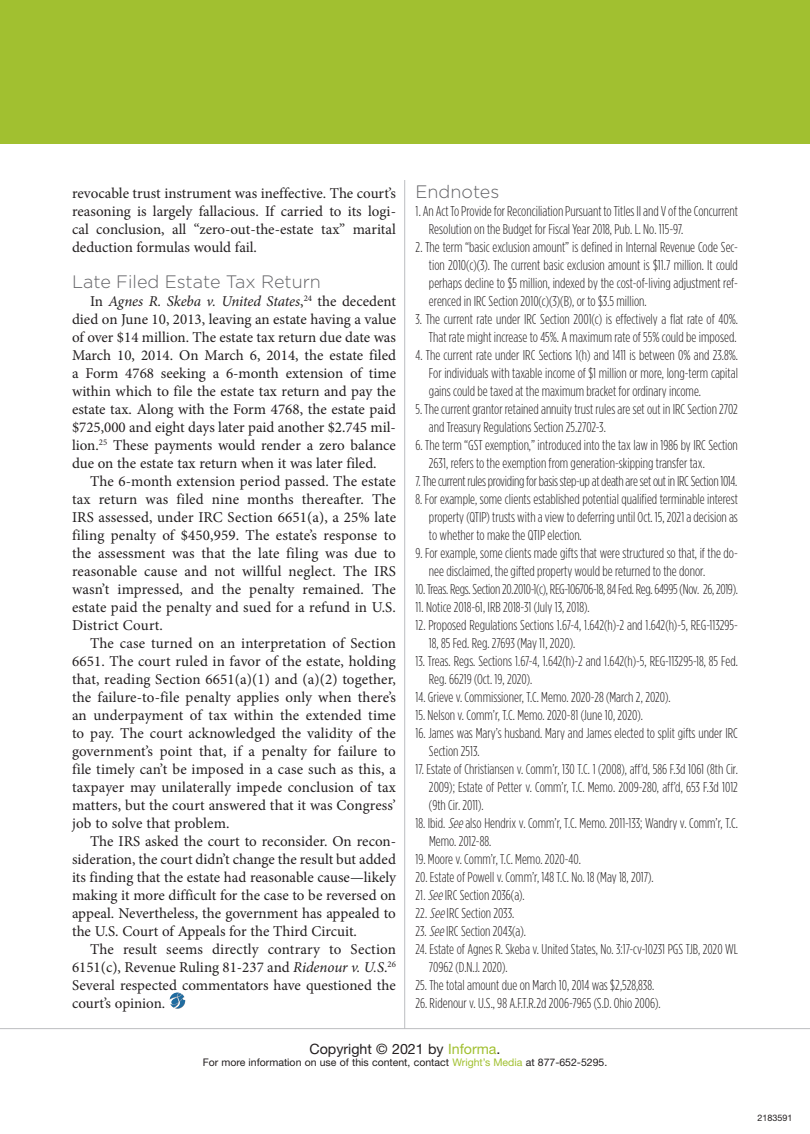
<style>
.page{position:relative;width:810px;height:1134px;background:#fff}
.page>*{position:absolute;margin:0;border:0;box-sizing:border-box;transform-origin:0 0}
.t1{font:300 18px "Gotham";color:#636366}
.t2{font:15px/18px "Minion Pro";color:#231f20;text-align:justify}
.t3{font:300 14.25px/18px "Gotham Condensed";color:#231f20}
.t4{font:300 14.25px "Gotham Condensed";letter-spacing:-.02em;color:#231f20}
.t5{font:14.25px "Helvetica Neue";color:#231f20}
.t6{font:10.5px "Helvetica Neue";color:#231f20}
.t7{font:9px "Helvetica Neue";color:#231f20}
.s1{font-style:italic}
.s2{color:#a1c030}
</style>
<div class="page">
<div style="left:0;top:0;width:810px;height:144px;background:#a1c030"></div>
<hr style="left:0;top:1028px;width:810px;height:1px;background:#bcbdc0">
<hr style="left:404px;top:180px;width:1px;height:849px;background:#bcbdc0">
<img style="left:169px;top:992px;width:17px;height:17px">
<p class="t1" style="left:416px;top:182px;width:85px">Endnotes</p>
<p class="t3" style="left:429px;top:202px;width:310px;text-indent:-13px">1. An Act To Provide for Reconciliation Pursuant to Titles II and V of the Concurrent<br>Resolution on the Budget for Fiscal Year 2018, Pub. L. No. 115-97.</p>
<p class="t3" style="left:429px;top:238px;width:310px;text-align:justify;text-indent:-13px">2. The term “basic exclusion amount” is defined in Internal Revenue Code Sec&shy;tion 2010(c)(3). The current basic exclusion amount is $11.7 million. It could perhaps decline to $5 million, indexed by the cost-of-living adjustment ref&shy;erenced in IRC Section 2010(c)(3)(B), or to $3.5 million.</p>
<p class="t3" style="left:416px;top:310px;width:324px;text-align:right">3. The current rate under IRC Section 2001(c) is effectively a flat rate of 40%.<br>That rate might increase to 45%. A maximum rate of 55% could be imposed.</p>
<p class="t3" style="left:429px;top:346px;width:310px;text-align:justify;text-indent:-13px">4. The current rate under IRC Sections 1(h) and 1411 is between 0% and 23.8%.<br>For individuals with taxable income of $1 million or more, long-term capital gains could be taxed at the maximum bracket for ordinary income.</p>
<p class="t3" style="left:429px;top:400px;width:310px;text-indent:-13px">5. The current grantor retained annuity trust rules are set out in IRC Section 2702 and Treasury Regulations Section 25.2702-3.</p>
<p class="t3" style="left:429px;top:436px;width:310px;text-indent:-13px">6. The term “GST exemption,” introduced into the tax law in 1986 by IRC Section<br>2631, refers to the exemption from generation-skipping transfer tax.</p>
<p class="t4" style="left:416px;top:473px;width:323px">7. The current rules providing for basis step-up at death are set out in IRC Section 1014.</p>
<p class="t3" style="left:429px;top:490px;width:310px;text-align:justify;text-indent:-13px">8. For example, some clients established potential qualified terminable interest property (QTIP) trusts with a view to deferring until Oct. 15, 2021 a decision as to whether to make the QTIP election.</p>
<p class="t3" style="left:429px;top:544px;width:310px;text-indent:-13px">9. For example, some clients made gifts that were structured so that, if the do&shy;nee disclaimed, the gifted property would be returned to the donor.</p>
<p class="t4" style="left:416px;top:581px;width:324px">10. Treas. Regs. Section 20.2010-1(c), REG-106706-18, 84 Fed. Reg. 64995 (Nov. 26, 2019).</p>
<p class="t3" style="left:416px;top:598px;width:176px">11. Notice 2018-61, IRB 2018-31 (July 13, 2018).</p>
<p class="t3" style="left:429px;top:616px;width:310px;text-indent:-13px">12. Proposed Regulations Sections 1.67-4, 1.642(h)-2 and 1.642(h)-5, REG-113295-<br>18, 85 Fed. Reg. 27693 (May 11, 2020).</p>
<p class="t3" style="left:429px;top:652px;width:310px;text-indent:-13px">13. Treas. Regs. Sections 1.67-4, 1.642(h)-2 and 1.642(h)-5, REG-113295-18, 85 Fed.<br>Reg. 66219 (Oct. 19, 2020).</p>
<p class="t3" style="left:416px;top:688px;width:257px">14. Grieve v. Commissioner, T.C. Memo. 2020-28 (March 2, 2020).</p>
<p class="t3" style="left:416px;top:706px;width:229px">15. Nelson v. Comm’r, T.C. Memo. 2020-81 (June 10, 2020).</p>
<p class="t3" style="left:429px;top:724px;width:310px;text-indent:-13px">16. James was Mary’s husband. Mary and James elected to split gifts under IRC<br>Section 2513.</p>
<p class="t3" style="left:429px;top:760px;width:310px;text-align:justify;text-indent:-13px">17. Estate of Christiansen v. Comm’r, 130 T.C. 1 (2008), aff’d, 586 F.3d 1061 (8th Cir.<br>2009); Estate of Petter v. Comm’r, T.C. Memo. 2009-280, aff’d, 653 F.3d 1012 (9th Cir. 2011).</p>
<p class="t3" style="left:429px;top:814px;width:310px;text-indent:-14px">18. Ibid. <span class="s1">See</span>also Hendrix v. Comm’r, T.C. Memo. 2011-133; Wandry v. Comm’r, T.C.<br>Memo. 2012-88.</p>
<p class="t3" style="left:416px;top:850px;width:167px">19. Moore v. Comm’r, T.C. Memo. 2020-40.</p>
<p class="t3" style="left:416px;top:868px;width:240px">20. Estate of Powell v. Comm’r, 148 T.C. No. 18 (May 18, 2017).</p>
<p class="t3" style="left:416px;top:886px;width:111px">21. <span class="s1">See</span>IRC Section 2036(a).</p>
<p class="t3" style="left:415px;top:904px;width:100px">22. <span class="s1">See</span>IRC Section 2033.</p>
<p class="t3" style="left:415px;top:922px;width:112px">23. <span class="s1">See</span>IRC Section 2043(a).</p>
<p class="t3" style="left:429px;top:940px;width:310px;text-indent:-13px">24. Estate of Agnes R. Skeba v. United States, No. 3:17-cv-10231 PGS TJB, 2020 WL<br>70962 (D.N.J. 2020).</p>
<p class="t3" style="left:415px;top:976px;width:240px">25. The total amount due on March 10, 2014 was $2,528,838.</p>
<p class="t3" style="left:415px;top:994px;width:247px">26. Ridenour v. U.S., 98 A.F.T.R.2d 2006-7965 (S.D. Ohio 2006).</p>
<p class="t2" style="left:72px;top:184px;width:325px">revocable trust instrument was ineffective. The court’s reasoning is largely fallacious. If carried to its logi&shy;cal conclusion, all “zero-out-the-estate tax” marital deduction formulas would fail.</p>
<p class="t1" style="left:72px;top:272px;width:250px">Late Filed Estate Tax Return</p>
<p class="t2" style="left:72px;top:292px;width:326px;text-indent:18px">In <span class="s1">Agnes R. Skeba v. United States</span>,<sup>24</sup> the decedent died on June 10, 2013, leaving an estate having a value of over $14 million. The estate tax return due date was March 10, 2014. On March 6, 2014, the estate filed a Form 4768 seeking a 6-month extension of time within which to file the estate tax return and pay the estate tax. Along with the Form 4768, the estate paid $725,000 and eight days later paid another $2.745 mil&shy;lion.<sup>25</sup> These payments would render a zero balance due on the estate tax return when it was later filed.</p>
<p class="t2" style="left:72px;top:472px;width:326px;text-indent:18px">The 6-month extension period passed. The estate tax return was filed nine months thereafter. The IRS assessed, under IRC Section 6651(a), a 25% late filing penalty of $450,959. The estate’s response to the assessment was that the late filing was due to reasonable cause and not willful neglect. The IRS wasn’t impressed, and the penalty remained. The estate paid the penalty and sued for a refund in U.S.<br>District Court.</p>
<p class="t2" style="left:72px;top:634px;width:326px;text-indent:18px">The case turned on an interpretation of Section 6651. The court ruled in favor of the estate, holding that, reading Section 6651(a)(1) and (a)(2) together, the failure-to-file penalty applies only when there’s an underpayment of tax within the extended time to pay. The court acknowledged the validity of the government’s point that, if a penalty for failure to file timely can’t be imposed in a case such as this, a taxpayer may unilaterally impede conclusion of tax matters, but the court answered that it was Congress’ job to solve that problem.</p>
<p class="t2" style="left:72px;top:832px;width:325px;text-indent:18px">The IRS asked the court to reconsider. On recon&shy;sideration, the court didn’t change the result but added its finding that the estate had reasonable cause—likely making it more difficult for the case to be reversed on appeal. Nevertheless, the government has appealed to the U.S. Court of Appeals for the Third Circuit.</p>
<p class="t2" style="left:72px;top:940px;width:326px;text-indent:18px">The result seems directly contrary to Section 6151(c), Revenue Ruling 81-237 and <span class="s1">Ridenour v. U.S</span>.<sup>26<br></sup>Several respected commentators have questioned the court’s opinion.</p>
<p class="t5" style="left:309px;top:1040px;width:193px">Copyright © 2021 by <span class="s2">Informa</span>.</p>
<p class="t6" style="left:203px;top:1056px;width:406px">For more information on use of this content, contact <span class="s2">Wright’s Media</span> at 877-652-5295.</p>
<p class="t7" style="left:758px;top:1113px;width:37px">2183591</p>
</div>
